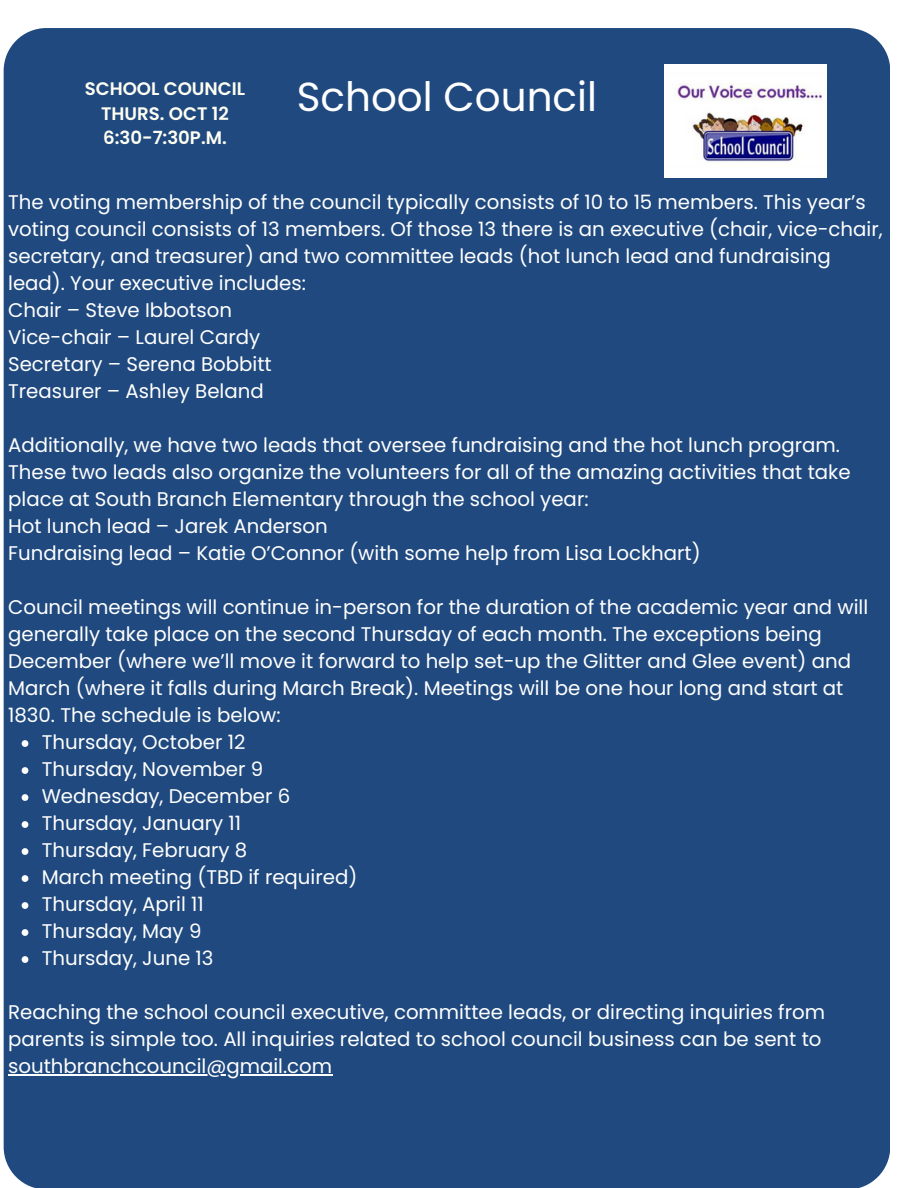
<style>
.page{position:relative;width:918px;height:1188px;background:#fff}
.page>*{position:absolute;margin:0;border:0;box-sizing:border-box;transform-origin:0 0}
.t1{font:40.5px "Poppins";color:#fff}
.t2{font:19.8px/27px "Poppins";color:#fff}
.t3{font:600 18.15px "Poppins";color:#fffff3}
</style>
<div class="page">
<div style="left:4px;top:28px;width:886px;height:1160px;background:#204a7f"></div>
<svg style="left:22px;top:740px;width:6px;height:7px"></svg>
<svg style="left:22px;top:767px;width:6px;height:7px"></svg>
<svg style="left:22px;top:794px;width:6px;height:7px"></svg>
<svg style="left:22px;top:821px;width:6px;height:7px"></svg>
<svg style="left:22px;top:848px;width:6px;height:7px"></svg>
<svg style="left:22px;top:875px;width:6px;height:7px"></svg>
<svg style="left:22px;top:902px;width:6px;height:7px"></svg>
<svg style="left:22px;top:929px;width:6px;height:7px"></svg>
<svg style="left:22px;top:956px;width:6px;height:7px"></svg>
<hr style="left:8px;top:1074px;width:324px;height:1px;background:#fff">
<img style="left:664px;top:65px;width:162px;height:112px">
<p class="t3" style="left:85px;top:76px;width:162px">SCHOOL COUNCIL</p>
<p class="t3" style="left:101px;top:101px;width:129px">THURS. OCT 12</p>
<p class="t3" style="left:103px;top:125px;width:125px">6:30-7:30P.M.</p>
<p class="t1" style="left:297px;top:68px;width:302px">School Council</p>
<p class="t2" style="left:8px;top:189px;width:876px">The voting membership of the council typically consists of 10 to 15 members. This year’s voting council consists of 13 members. Of those 13 there is an executive (chair, vice-chair, secretary, and treasurer) and two committee leads (hot lunch lead and fundraising lead). Your executive includes:</p>
<p class="t2" style="left:8px;top:297px;width:225px">Chair – Steve Ibbotson</p>
<p class="t2" style="left:8px;top:324px;width:254px">Vice-chair – Laurel Cardy</p>
<p class="t2" style="left:8px;top:351px;width:265px">Secretary – Serena Bobbitt</p>
<p class="t2" style="left:8px;top:378px;width:257px">Treasurer – Ashley Beland</p>
<p class="t2" style="left:8px;top:432px;width:844px">Additionally, we have two leads that oversee fundraising and the hot lunch program.<br>These two leads also organize the volunteers for all of the amazing activities that take place at South Branch Elementary through the school year:</p>
<p class="t2" style="left:8px;top:513px;width:321px">Hot lunch lead – Jarek Anderson</p>
<p class="t2" style="left:8px;top:540px;width:694px">Fundraising lead – Katie O’Connor (with some help from Lisa Lockhart)</p>
<p class="t2" style="left:8px;top:594px;width:862px">Council meetings will continue in-person for the duration of the academic year and will generally take place on the second Thursday of each month. The exceptions being December (where we’ll move it forward to help set-up the Glitter and Glee event) and March (where it falls during March Break). Meetings will be one hour long and start at 1830. The schedule is below:</p>
<p class="t2" style="left:42px;top:729px;width:205px">Thursday, October 12</p>
<p class="t2" style="left:42px;top:756px;width:223px">Thursday, November 9</p>
<p class="t2" style="left:42px;top:783px;width:250px">Wednesday, December 6</p>
<p class="t2" style="left:42px;top:810px;width:201px">Thursday, January 11</p>
<p class="t2" style="left:42px;top:837px;width:207px">Thursday, February 8</p>
<p class="t2" style="left:42px;top:864px;width:317px">March meeting (TBD if required)</p>
<p class="t2" style="left:42px;top:891px;width:164px">Thursday, April 11</p>
<p class="t2" style="left:42px;top:918px;width:161px">Thursday, May 9</p>
<p class="t2" style="left:42px;top:945px;width:173px">Thursday, June 13</p>
<p class="t2" style="left:8px;top:999px;width:818px">Reaching the school council executive, committee leads, or directing inquiries from parents is simple too. All inquiries related to school council business can be sent to southbranchcouncil@gmail.com</p>
</div>
